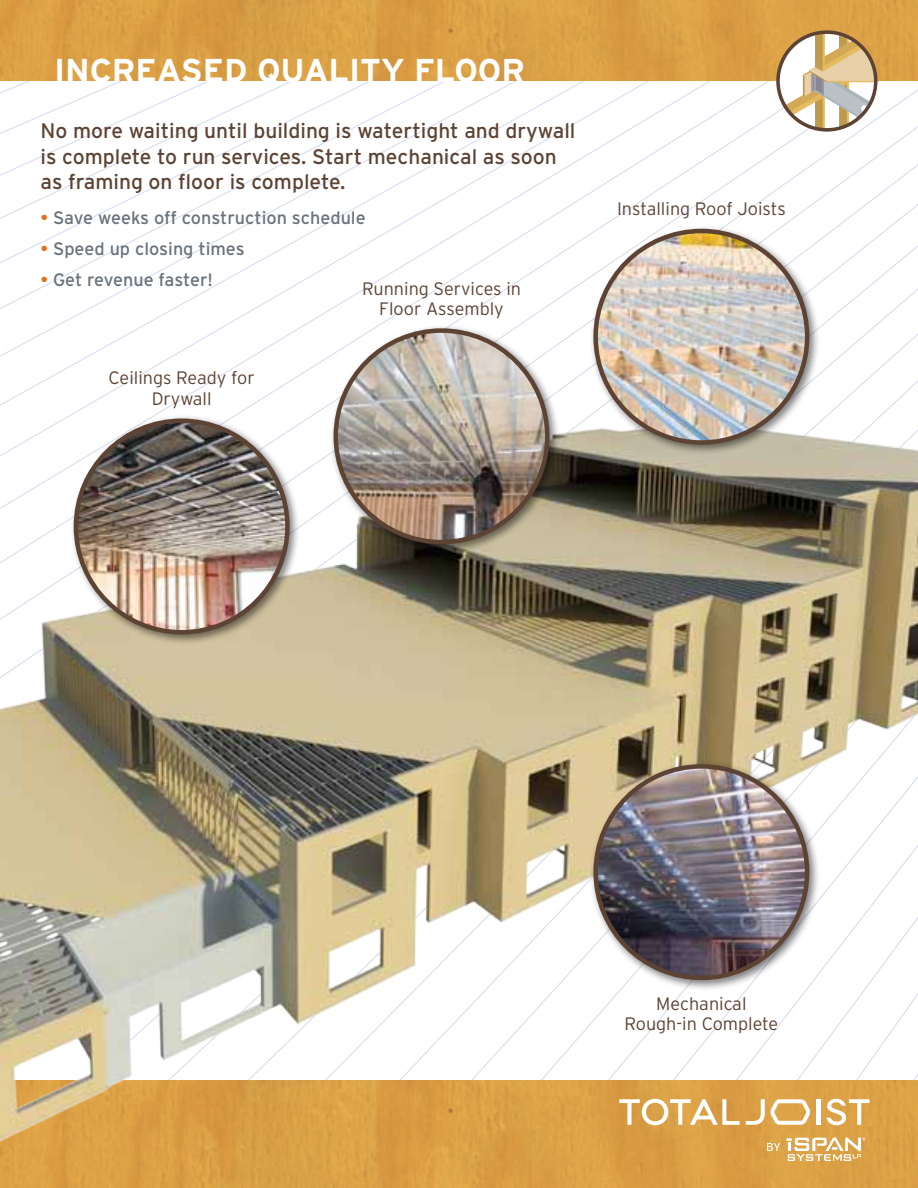
<style>
.page{position:relative;width:918px;height:1188px;background:#fff}
.page>*{position:absolute;margin:0;border:0;box-sizing:border-box;transform-origin:0 0}
.t1{font:700 33px "Interstate";color:#fff}
.t2{font:21px/25.2px "Interstate";color:#5d4334}
.t3{font:300 18px/20.2px "Interstate";color:#5d4334;text-align:center}
.t4{font:18px "Interstate";color:#6a737b}
.s1{color:#e36f1e}
</style>
<div class="page">
<svg style="left:818px;top:81px;width:63px;height:311px"></svg>
<svg style="left:881px;top:89px;width:37px;height:303px"></svg>
<div style="left:0;top:1164px;width:918px;height:24px;background:#dba046"></div>
<img style="left:0;top:0;width:918px;height:81px">
<img style="left:0;top:392px;width:918px;height:772px">
<div style="left:589px;top:225px;width:231px;height:230px;background:#000;opacity:.5"></div>
<div style="left:596px;top:231px;width:211px;height:212px;background:#000;opacity:.5"></div>
<img style="left:596px;top:231px;width:211px;height:212px;border-radius:106px">
<div style="left:330px;top:324px;width:230px;height:231px;background:#000;opacity:.5"></div>
<img style="left:336px;top:331px;width:211px;height:211px;border-radius:106px">
<div style="left:70px;top:415px;width:230px;height:230px;background:#000;opacity:.5"></div>
<img style="left:76px;top:421px;width:211px;height:211px;border-radius:106px">
<div style="left:589px;top:760px;width:231px;height:231px;background:#000;opacity:.5"></div>
<img style="left:596px;top:766px;width:211px;height:212px;border-radius:106px">
<svg style="left:781px;top:32px;width:95px;height:98px"></svg>
<div style="left:776px;top:30px;width:102px;height:102px;border:4px solid #5d4334;border-radius:50%"></div>
<svg style="left:767px;top:1143px;width:13px;height:8px"></svg>
<svg style="left:786px;top:1137px;width:79px;height:24px"></svg>
<hr style="left:816px;top:1099px;width:4px;height:26px;background:#fff">
<svg style="left:619px;top:1099px;width:121px;height:26px"></svg>
<svg style="left:746px;top:1099px;width:64px;height:26px"></svg>
<svg style="left:826px;top:1099px;width:43px;height:26px"></svg>
<h1 class="t1" style="left:54px;top:52px;width:314px">I NCREASED QUALITY</h1>
<h1 class="t1" style="left:414px;top:52px;width:64px">FLOOR</h1>
<p class="t2" style="left:40px;top:118px;width:536px">No more waiting until building is watertight and drywall is complete to run services. Start mechanical as soon as framing on floor is complete.</p>
<p class="t4" style="left:40px;top:207px;width:327px"><span class="s1">•</span> Save weeks off construction schedule</p>
<p class="t4" style="left:40px;top:238px;width:206px"><span class="s1">•</span> Speed up closing times</p>
<p class="t4" style="left:40px;top:269px;width:174px"><span class="s1">•</span> Get revenue faster!</p>
<p class="t3" style="left:362px;top:278px;width:161px">Running Services in<br>Floor Assembly</p>
<p class="t3" style="left:109px;top:368px;width:148px">Ceilings Ready for<br>Drywall</p>
<p class="t3" style="left:617px;top:198px;width:170px">Installing Roof Joists</p>
<p class="t3" style="left:624px;top:993px;width:155px">Mechanical<br>Rough-in Complete</p>
</div>
